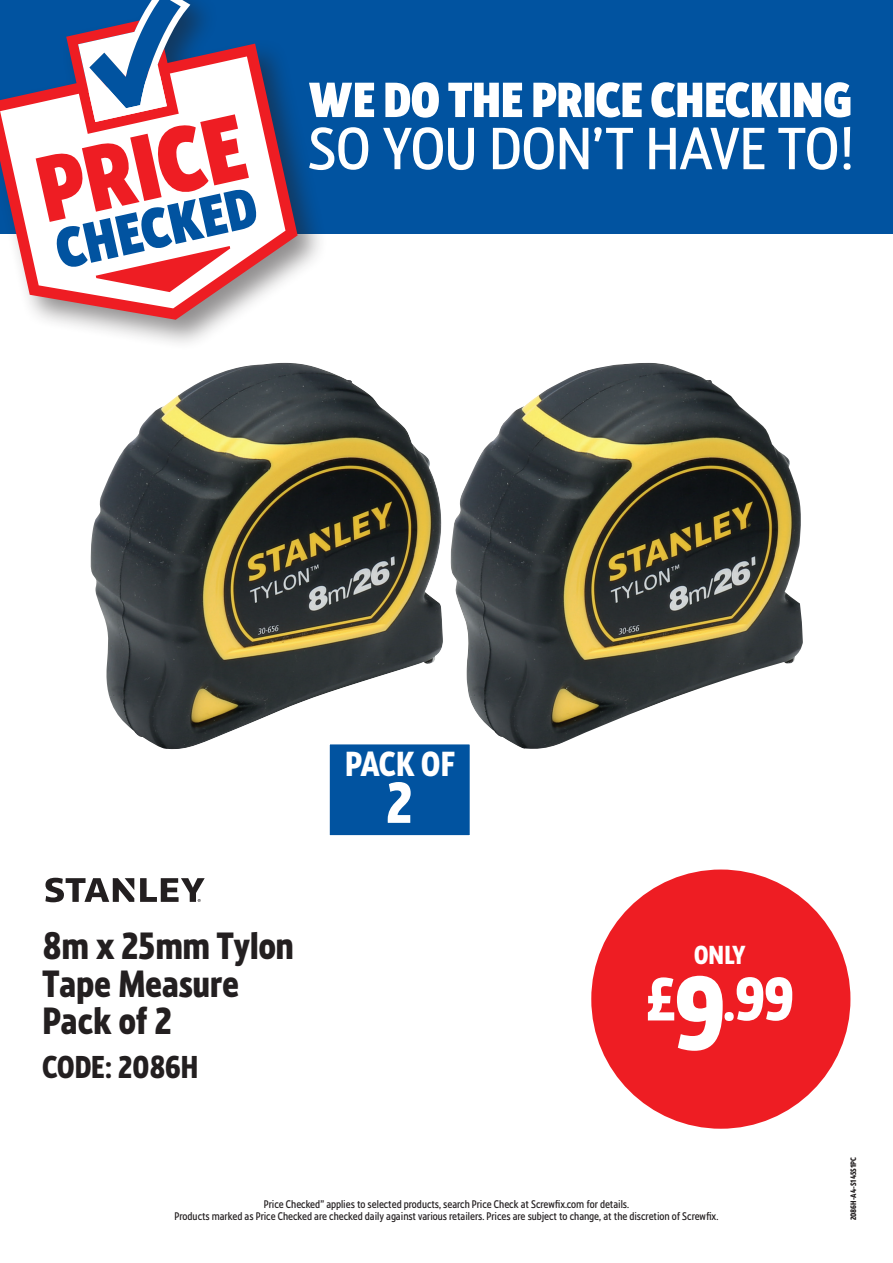
<style>
.page{position:relative;width:893px;height:1263px;background:#fff}
.page>*{position:absolute;margin:0;border:0;box-sizing:border-box;transform-origin:0 0}
.SFX_Selling_Price{font:700 57.75px "Screwfix";color:#fff}
.Headers{font:700 55.2px "Screwfix";color:#fff}
.Item_heading-K{font:700 36px/37.5px "Screwfix";color:#231f20}
.Headers-2{font:700 33px "Screwfix";color:#fff}
.CODE_with_NO_rule{font:700 30px "Screwfix";color:#231f20}
.SFX_Price_Only--A{font:700 24.75px "Screwfix";color:#fff}
.Was_price_info_k-cen{font:10.5px/12px "Screwfix";letter-spacing:-.005em;color:#231f20;text-align:center}
.POS_codeonside-K{font:700 7.5px "Screwfix";color:#231f20}
.s1{font-size:99px}
</style>
<div class="page">
<div style="left:0;top:0;width:893px;height:234px;background:#0153a0"></div>
<div style="left:0;top:0;width:329px;height:351px;background:#231f20;opacity:.5"></div>
<svg style="left:0;top:44px;width:298px;height:276px"></svg>
<svg style="left:36px;top:0;width:222px;height:292px"></svg>
<svg style="left:309px;top:82px;width:541px;height:36px"></svg>
<svg style="left:309px;top:127px;width:542px;height:43px"></svg>
<div style="left:591px;top:869px;width:259px;height:260px;background:#ee1d23;border-radius:50%"></div>
<img style="left:90px;top:363px;width:713px;height:387px">
<svg style="left:45px;top:878px;width:89px;height:24px"></svg>
<svg style="left:140px;top:878px;width:65px;height:24px"></svg>
<div style="left:325px;top:740px;width:149px;height:100px;background:#0153a0;border:4px solid #fff"></div>
<p class="Item_heading-K" style="left:43px;top:926px;width:253px">8m x 25mm Tylon<br>Tape Measure<br>Pack of 2</p>
<p class="CODE_with_NO_rule" style="left:43px;top:1046px;width:157px">CODE: 2086H</p>
<p class="Headers-2" style="left:345px;top:742px;width:111px">PACK OF</p>
<p class="Headers" style="left:387px;top:765px;width:27px">2</p>
<p class="SFX_Price_Only--A" style="left:694px;top:938px;width:53px">ONLY</p>
<p class="SFX_Selling_Price" style="left:646px;top:960px;width:149px">£<span class="s1">9</span>.99</p>
<p class="Was_price_info_k-cen" style="left:175px;top:1198px;width:545px">Price Checked” applies to selected products, search Price Check at Screwfix.com for details.<br>Products marked as Price Checked are checked daily against various retailers. Prices are subject to change, at the discretion of Screwfix.</p>
<p class="POS_codeonside-K" style="left:848px;top:1220px;width:65px;rotate:-90deg">2086H-A4-S145S1PC</p>
</div>
